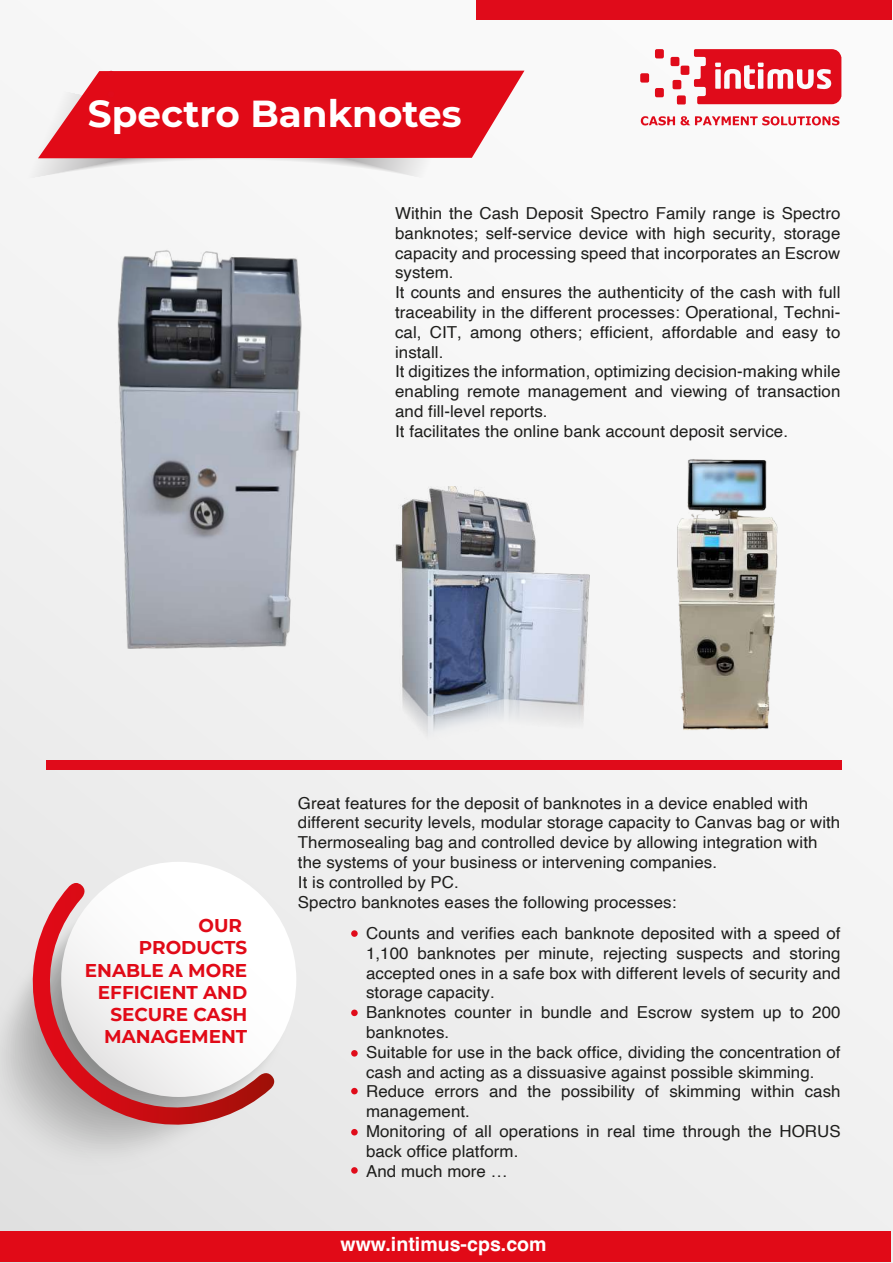
<style>
.page{position:relative;width:893px;height:1263px;background:#f3f3f3}
.page>*{position:absolute;margin:0;border:0;box-sizing:border-box;transform-origin:0 0}
.t1{font:700 37.5px "Montserrat";color:#fff}
.t2{font:700 19.65px "Helvetica";color:#fff}
.t3{font:700 18.45px/22.2px "Montserrat";color:#e10a17;text-align:right}
.t4{font:16.5px/19.8px "Helvetica";letter-spacing:.005em;color:#1e1e1c}
</style>
<div class="page">
<svg style="left:640px;top:73px;width:9px;height:10px"></svg>
<svg style="left:655px;top:49px;width:9px;height:9px"></svg>
<svg style="left:655px;top:88px;width:9px;height:9px"></svg>
<svg style="left:640px;top:116px;width:200px;height:10px"></svg>
<svg style="left:670px;top:49px;width:172px;height:56px"></svg>
<svg style="left:1px;top:914px;width:288px;height:240px;fill:#e2e2e2"></svg>
<svg style="left:8px;top:882px;width:280px;height:265px;fill:#e2e2e2"></svg>
<svg style="left:13px;top:883px;width:274px;height:259px;fill:#e7e7e7"></svg>
<div style="left:61px;top:862px;width:235px;height:235px;background:#fff;border-radius:118px"></div>
<svg style="left:19px;top:883px;width:258px;height:255px"></svg>
<div style="left:0;top:1231px;width:890px;height:31px;background:#e10a17"></div>
<div style="left:46px;top:760px;width:795px;height:10px;background:#e00b1a"></div>
<div style="left:477px;top:0;width:415px;height:20px;background:#e00b1a"></div>
<img style="left:117px;top:250px;width:185px;height:399px">
<div style="left:351px;top:930px;width:7px;height:7px;background:#e00b1a;border-radius:50%"></div>
<div style="left:351px;top:1009px;width:7px;height:7px;background:#e00b1a;border-radius:50%"></div>
<div style="left:351px;top:1050px;width:7px;height:6px;background:#e00b1a;border-radius:50%"></div>
<div style="left:351px;top:1088px;width:7px;height:6px;background:#e00b1a;border-radius:50%"></div>
<div style="left:351px;top:1129px;width:7px;height:6px;background:#e00b1a;border-radius:50%"></div>
<div style="left:351px;top:1167px;width:7px;height:7px;background:#e00b1a;border-radius:50%"></div>
<svg style="left:38px;top:71px;width:486px;height:104px"></svg>
<div style="left:108px;top:91px;width:6px;height:7px;background:#e00b1a;border-radius:50%"></div>
<img style="left:395px;top:487px;width:184px;height:247px">
<img style="left:579px;top:459px;width:199px;height:271px">
<h1 class="t1" style="left:88px;top:87px;width:375px">Spectro Banknotes</h1>
<p class="t4" style="left:395px;top:204px;width:447px">Within the Cash Deposit Spectro Family range is Spectro banknotes; self-service device with high security, storage capacity and processing speed that incorporates an Escrow system.<br>It counts and ensures the authenticity of the cash with full traceability in the different processes: Operational, Techni&shy;cal, CIT, among others; efficient, affordable and easy to install.<br>It digitizes the information, optimizing decision-making while enabling remote management and viewing of transaction and fill-level reports.<br>It facilitates the online bank account deposit service.</p>
<p class="t3" style="left:85px;top:914px;width:164px">OUR<br>PRODUCTS<br>ENABLE A MORE<br>EFFICIENT AND<br>SECURE CASH<br>MANAGEMENT</p>
<p class="t4" style="left:298px;top:793px;width:544px">Great features for the deposit of banknotes in a device enabled with different security levels, modular storage capacity to Canvas bag or with Thermosealing bag and controlled device by allowing integration with the systems of your business or intervening companies.<br>It is controlled by PC.<br>Spectro banknotes eases the following processes:</p>
<p class="t4" style="left:366px;top:924px;width:476px">Counts and verifies each banknote deposited with a speed of 1,100 banknotes per minute, rejecting suspects and storing accepted ones in a safe box with different levels of security and storage capacity.<br>Banknotes counter in bundle and Escrow system up to 200 banknotes.<br>Suitable for use in the back office, dividing the concentration of cash and acting as a dissuasive against possible skimming.<br>Reduce errors and the possibility of skimming within cash management.<br>Monitoring of all operations in real time through the HORUS back office platform.<br>And much more …</p>
<p class="t2" style="left:340px;top:1232px;width:208px">www.intimus-cps.com</p>
</div>
